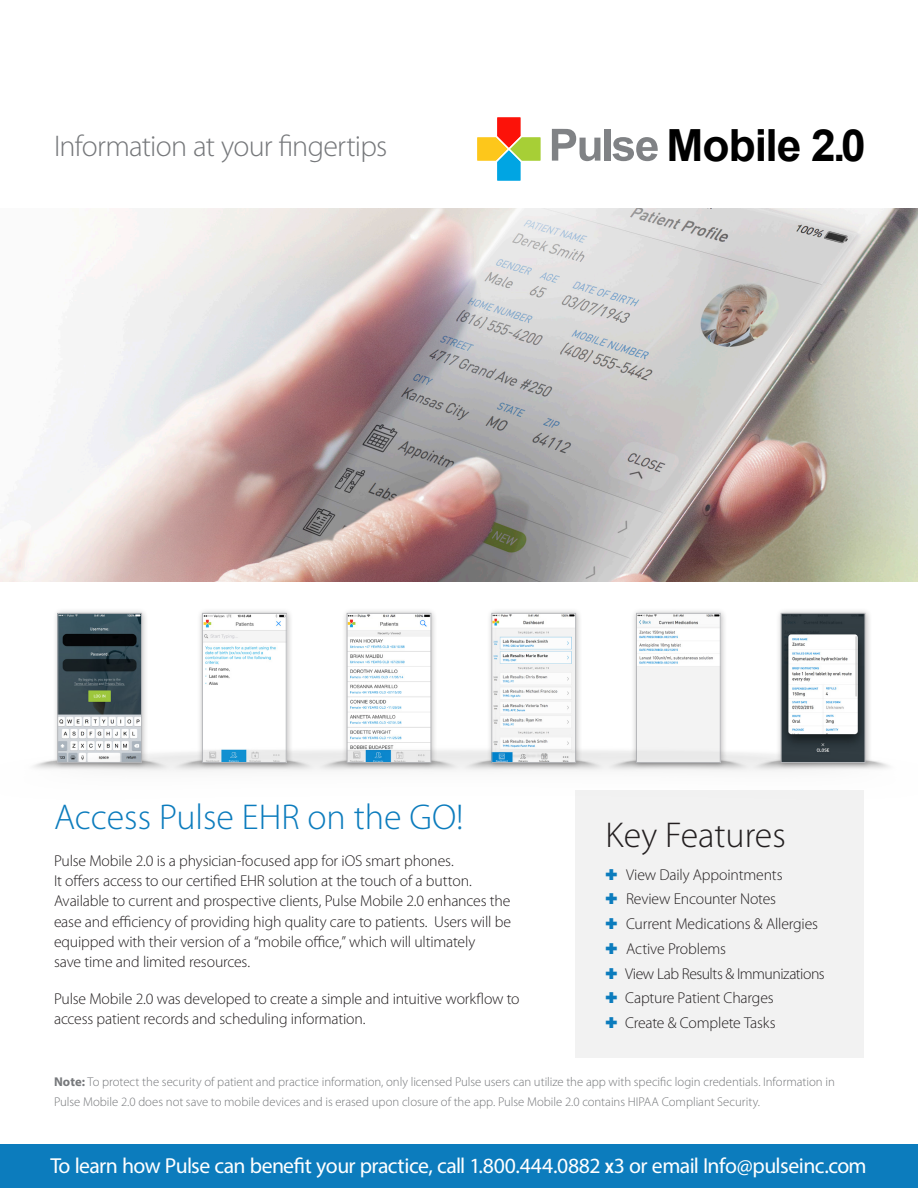
<style>
.page{position:relative;width:918px;height:1188px;background:#fff}
.page>*{position:absolute;margin:0;border:0;box-sizing:border-box;transform-origin:0 0}
.t1{font:700 44.4px "Arial";letter-spacing:-.02em;color:#000}
.body_copy{font:300 36px "Myriad Pro";color:#0c7cbd}
.t2{font:300 36px "Myriad Pro";color:#231f20}
.t3{font:300 30px "Myriad Pro";letter-spacing:-.025em;color:#76787b}
.t4{font:21.75px "Myriad Pro";letter-spacing:-.025em;color:#fff}
.body_copy-2{font:300 15.75px/20.2px "Myriad Pro";letter-spacing:-.01em;color:#231f20}
.body_copy-3{font:300 15.75px "Myriad Pro";letter-spacing:-.03em;color:#231f20}
.body_copy-4{font:300 12.75px/20.2px "Myriad Pro";color:#76787b}
.s1{font-weight:700}
.s2{font-weight:700;font-size:15.15px}
</style>
<div class="page">
<img style="left:0;top:209px;width:918px;height:372px">
<div style="left:0;top:1145px;width:918px;height:43px;background:#0c7cbd"></div>
<div style="left:576px;top:790px;width:288px;height:268px;background:#f2f2f2"></div>
<svg style="left:552px;top:129px;width:48px;height:32px"></svg>
<div style="left:604px;top:129px;width:6px;height:32px;background:#808285"></div>
<svg style="left:613px;top:137px;width:45px;height:24px"></svg>
<svg style="left:477px;top:117px;width:63px;height:64px"></svg>
<div style="left:52px;top:608px;width:96px;height:161px;background:#231f20;opacity:.3"></div>
<img style="left:60px;top:615px;width:80px;height:132px">
<div style="left:58px;top:613px;width:84px;height:150px;border:1px solid #b7b8bb"></div>
<div style="left:197px;top:608px;width:96px;height:161px;background:#231f20;opacity:.3"></div>
<img style="left:204px;top:615px;width:80px;height:132px">
<div style="left:202px;top:613px;width:84px;height:150px;border:1px solid #b7b8bb"></div>
<div style="left:342px;top:608px;width:96px;height:161px;background:#231f20;opacity:.3"></div>
<img style="left:349px;top:615px;width:80px;height:132px">
<div style="left:347px;top:613px;width:84px;height:150px;border:1px solid #b7b8bb"></div>
<div style="left:486px;top:608px;width:96px;height:161px;background:#231f20;opacity:.3"></div>
<img style="left:494px;top:615px;width:80px;height:132px">
<div style="left:492px;top:613px;width:84px;height:150px;border:1px solid #b7b8bb"></div>
<div style="left:631px;top:608px;width:96px;height:161px;background:#231f20;opacity:.3"></div>
<img style="left:638px;top:615px;width:80px;height:132px">
<div style="left:636px;top:613px;width:84px;height:150px;border:1px solid #b7b8bb"></div>
<div style="left:776px;top:608px;width:96px;height:161px;background:#231f20;opacity:.3"></div>
<img style="left:783px;top:615px;width:80px;height:132px">
<div style="left:781px;top:613px;width:84px;height:150px;border:1px solid #b7b8bb"></div>
<img style="left:34px;top:747px;width:855px;height:24px">
<p class="t3" style="left:54px;top:129px;width:335px">Information at your fingertips</p>
<p class="t1" style="left:666px;top:115px;width:201px">Mobile 2.0</p>
<p class="body_copy" style="left:54px;top:798px;width:411px">Access Pulse EHR on the GO!</p>
<p class="body_copy-2" style="left:54px;top:851px;width:459px">Pulse Mobile 2.0 is a physician-focused app for iOS smart phones.<br>It offers access to our certified EHR solution at the touch of a button.<br>Available to current and prospective clients, Pulse Mobile 2.0 enhances the ease and efficiency of providing high quality care to patients. Users will be equipped with their version of a “mobile office,” which will ultimately<br>save time and limited resources.</p>
<p class="body_copy-2" style="left:54px;top:989px;width:467px">Pulse Mobile 2.0 was developed to create a simple and intuitive workflow to access patient records and scheduling information.</p>
<p class="t2" style="left:606px;top:816px;width:182px">Key Features</p>
<p class="body_copy-2" style="left:626px;top:865px;width:158px">View Daily Appointments</p>
<p class="body_copy-2" style="left:626px;top:889px;width:151px">Review Encounter Notes</p>
<p class="body_copy-2" style="left:626px;top:914px;width:193px">Current Medications &amp; Allergies</p>
<p class="body_copy-2" style="left:626px;top:939px;width:101px">Active Problems</p>
<p class="body_copy-3" style="left:625px;top:965px;width:201px">View Lab Results &amp; Immunizations</p>
<p class="body_copy-2" style="left:625px;top:988px;width:150px">Capture Patient Charges</p>
<p class="body_copy-2" style="left:625px;top:1013px;width:152px">Create &amp; Complete Tasks</p>
<p class="body_copy-4" style="left:54px;top:1072px;width:782px"><span class="s1">Note:</span> To protect the security of patient and practice information, only licensed Pulse users can utilize the app with specific login credentials. Information in<br>Pulse Mobile 2.0 does not save to mobile devices and is erased upon closure of the app. Pulse Mobile 2.0 contains HIPAA Compliant Security.</p>
<p class="t4" style="left:51px;top:1153px;width:818px">To learn how Pulse can benefit your practice, call 1.800.444.0882 <span class="s2">x</span>3 or email Info@pulseinc.com</p>
</div>
